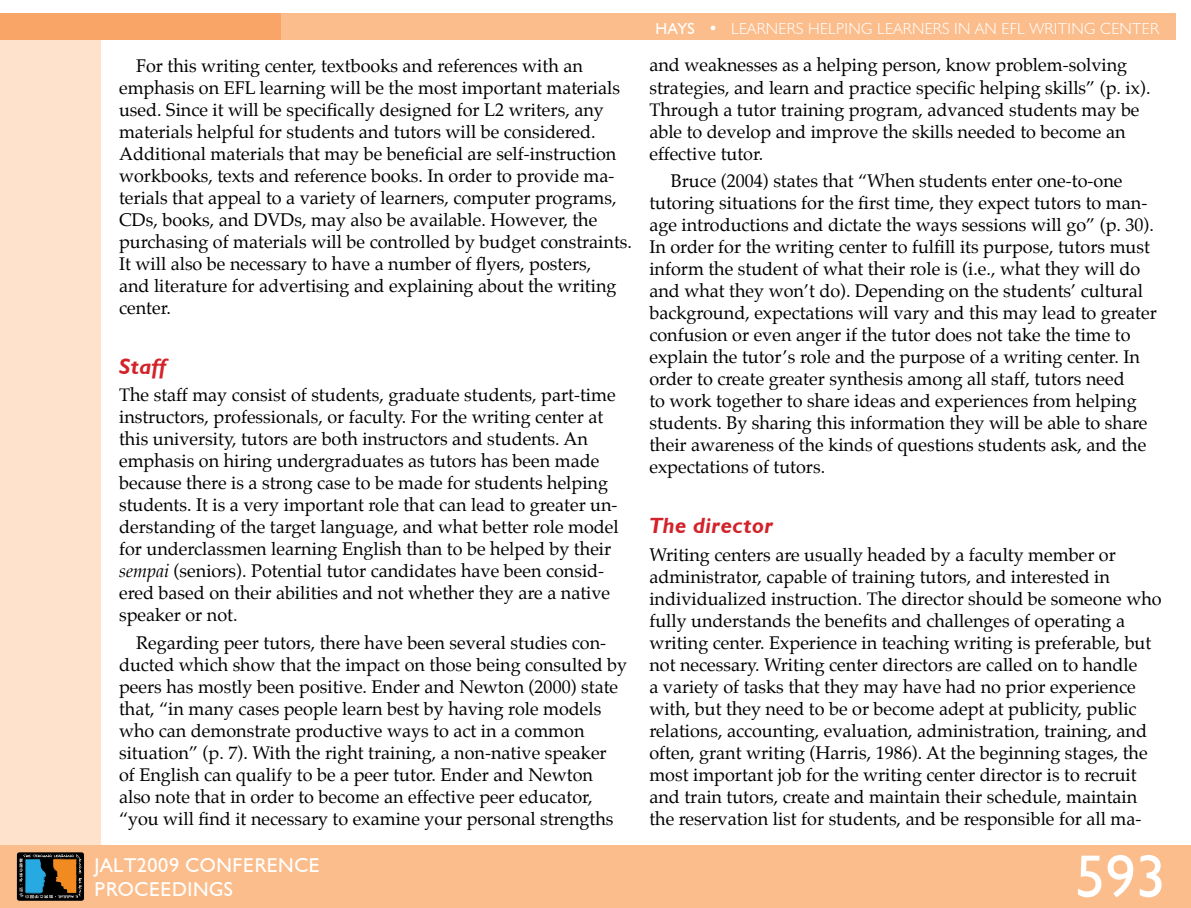
<style>
.page{position:relative;width:1191px;height:908px;background:#fff}
.page>*{position:absolute;margin:0;border:0;box-sizing:border-box;transform-origin:0 0}
.t1{font:60px "Humanist 521 BT";color:#fff}
.t2{font:italic 700 22px "Humanist 521 BT";letter-spacing:.025em;color:#d2232a}
.t3{font:20px/24px "Humanist 521 BT";letter-spacing:.03em;color:#fff}
.t4{font:18px/22px "Palatino";color:#000}
.t5{font:300 16px "Humanist 521 BT";letter-spacing:.02em;color:#fff}
.s1{font-style:italic}
.s2{font-weight:400}
</style>
<div class="page">
<div style="left:0;top:14px;width:101px;height:888px;background:#fee2cb"></div>
<div style="left:0;top:845px;width:1191px;height:62px;background:#fcbd8c"></div>
<div style="left:0;top:13px;width:281px;height:27px;background:#f9a567"></div>
<div style="left:281px;top:13px;width:895px;height:27px;background:#fcbd8c"></div>
<svg style="left:17px;top:851px;width:67px;height:49px"></svg>
<svg style="left:19px;top:853px;width:63px;height:44px;background:#4d5246"></svg>
<p class="t4" style="left:119px;top:54px;width:514px;text-indent:17px">For this writing center, textbooks and references with an emphasis on EFL learning will be the most important materials used. Since it will be specifically designed for L2 writers, any materials helpful for students and tutors will be considered.<br>Additional materials that may be beneficial are self-instruction workbooks, texts and reference books. In order to provide ma&shy;terials that appeal to a variety of learners, computer programs, CDs, books, and DVDs, may also be available. However, the purchasing of materials will be controlled by budget constraints.<br>It will also be necessary to have a number of flyers, posters,<br>and literature for advertising and explaining about the writing center.</p>
<p class="t2" style="left:119px;top:352px;width:49px">Staff</p>
<p class="t4" style="left:119px;top:384px;width:501px">The staff may consist of students, graduate students, part-time instructors, professionals, or faculty. For the writing center at this university, tutors are both instructors and students. An emphasis on hiring undergraduates as tutors has been made because there is a strong case to be made for students helping students. It is a very important role that can lead to greater un&shy;derstanding of the target language, and what better role model for underclassmen learning English than to be helped by their <span class="s1">sempai</span> (seniors). Potential tutor candidates have been consid&shy;ered based on their abilities and not whether they are a native speaker or not.</p>
<p class="t4" style="left:119px;top:631px;width:509px;text-indent:17px">Regarding peer tutors, there have been several studies con&shy;ducted which show that the impact on those being consulted by peers has mostly been positive. Ender and Newton (2000) state that, “in many cases people learn best by having role models who can demonstrate productive ways to act in a common situation” (p. 7). With the right training, a non-native speaker<br>of English can qualify to be a peer tutor. Ender and Newton also note that in order to become an effective peer educator, “you will find it necessary to examine your personal strengths</p>
<p class="t3" style="left:95px;top:851px;width:227px">JALT2009 CONFERENCE<br>PROCEEDINGS</p>
<p class="t5" style="left:655px;top:19px;width:505px"><span class="s2">Hays</span> • LEARNERS HELPI NG LEARNERS I N AN EFL WRITI NG CENTER</p>
<p class="t4" style="left:649px;top:54px;width:503px">and weaknesses as a helping person, know problem-solving strategies, and learn and practice specific helping skills” (p. ix).<br>Through a tutor training program, advanced students may be able to develop and improve the skills needed to become an effective tutor.</p>
<p class="t4" style="left:649px;top:170px;width:509px;text-indent:22px">Bruce (2004) states that “When students enter one-to-one tutoring situations for the first time, they expect tutors to man&shy;age introductions and dictate the ways sessions will go” (p. 30).<br>In order for the writing center to fulfill its purpose, tutors must inform the student of what their role is (i.e., what they will do and what they won’t do). Depending on the students’ cultural background, expectations will vary and this may lead to greater confusion or even anger if the tutor does not take the time to explain the tutor’s role and the purpose of a writing center. In order to create greater synthesis among all staff, tutors need<br>to work together to share ideas and experiences from helping students. By sharing this information they will be able to share their awareness of the kinds of questions students ask, and the expectations of tutors.</p>
<p class="t2" style="left:649px;top:512px;width:126px">The director</p>
<p class="t4" style="left:649px;top:543px;width:514px">Writing centers are usually headed by a faculty member or administrator, capable of training tutors, and interested in individualized instruction. The director should be someone who fully understands the benefits and challenges of operating a writing center. Experience in teaching writing is preferable, but not necessary. Writing center directors are called on to handle<br>a variety of tasks that they may have had no prior experience with, but they need to be or become adept at publicity, public relations, accounting, evaluation, administration, training, and often, grant writing (Harris, 1986). At the beginning stages, the most important job for the writing center director is to recruit and train tutors, create and maintain their schedule, maintain the reservation list for students, and be responsible for all ma-</p>
<h1 class="t1" style="left:1075px;top:838px;width:92px">593</h1>
</div>
